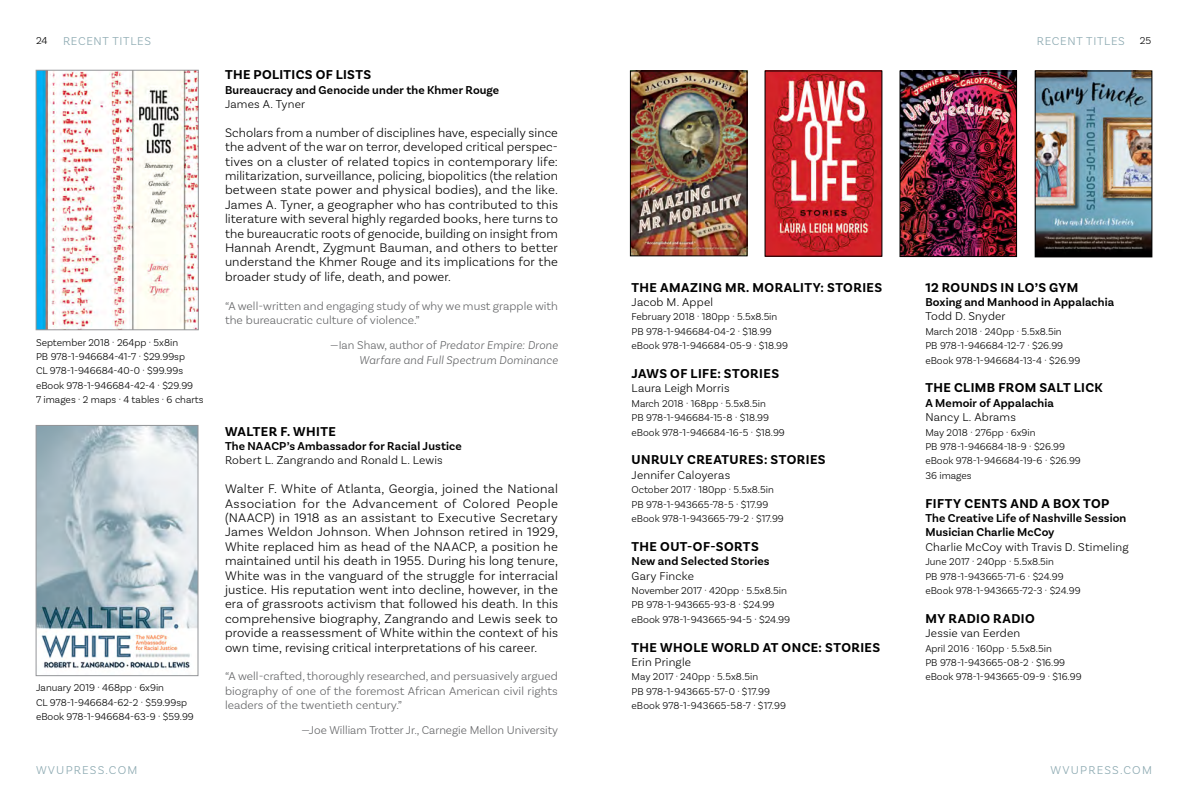
<style>
.page{position:relative;width:1188px;height:810px;background:#fff}
.page>*{position:absolute;margin:0;border:0;box-sizing:border-box;transform-origin:0 0}
.t1{font:700 13.5px "Basic Sans";letter-spacing:.035em;color:#000}
.t2{font:300 13.2px/14.4px "Basic Sans";letter-spacing:.01em;color:#000;text-align:justify}
.t3{font:300 12px/14.4px "Basic Sans";letter-spacing:.005em;color:#636466}
.t4{font:600 12px/14.4px "Basic Sans";letter-spacing:.01em;color:#000}
.t5{font:300 12px "Basic Sans";letter-spacing:.015em;color:#000}
.t6{font:italic 300 12px/14.4px "Basic Sans";letter-spacing:.015em;color:#636466;text-align:right}
.t7{font:300 12px "Basic Sans";letter-spacing:.06em;color:#89a7af}
.t8{font:300 12px "Basic Sans";letter-spacing:.1em;color:#89a7af}
.t9{font:300 10.5px/14.4px "Basic Sans";color:#000}
.s1{font-size:10.5px;color:#000}
.s2{font-style:normal}
</style>
<div class="page">
<img style="left:632px;top:73px;width:113px;height:181px">
<div style="left:630px;top:71px;width:117px;height:185px;border:1px solid #000"></div>
<img style="left:767px;top:73px;width:113px;height:181px">
<img style="left:902px;top:73px;width:113px;height:182px">
<div style="left:900px;top:71px;width:117px;height:186px;border:1px solid #000"></div>
<img style="left:1037px;top:73px;width:113px;height:182px">
<div style="left:1035px;top:71px;width:117px;height:186px;border:1px solid #000"></div>
<img style="left:38px;top:427px;width:158px;height:242px">
<div style="left:36px;top:425px;width:162px;height:251px;border:1px solid #939598"></div>
<img style="left:38px;top:72px;width:159px;height:256px">
<div style="left:36px;top:70px;width:163px;height:260px;border:1px solid #939598"></div>
<p class="t9" style="left:36px;top:33px;width:13px">24</p>
<p class="t7" style="left:63px;top:34px;width:90px">RECENT TITLES</p>
<p class="t7" style="left:1037px;top:34px;width:116px">RECENT TITLES <span class="s1">25</span></p>
<p class="t9" style="left:36px;top:335px;width:169px">September 2018 · 264pp · 5x8in<br>PB 978-1-946684-41-7 · $29.99sp<br>CL 978-1-946684-40-0 · $99.99s eBook 978-1-946684-42-4 · $29.99<br>7 images · 2 maps · 4 tables · 6 charts</p>
<p class="t9" style="left:36px;top:680px;width:159px">January 2019 · 468pp · 6x9in<br>CL 978-1-946684-62-2 · $59.99sp eBook 978-1-946684-63-9 · $59.99</p>
<p class="t8" style="left:36px;top:763px;width:103px">WVUPRESS.COM</p>
<p class="t1" style="left:225px;top:67px;width:148px">THE POLITICS OF LISTS</p>
<p class="t4" style="left:225px;top:82px;width:276px">Bureaucracy and Genocide under the Khmer Rouge</p>
<p class="t5" style="left:225px;top:97px;width:82px">James A. Tyner</p>
<p class="t2" style="left:225px;top:125px;width:335px">Scholars from a number of disciplines have, especially since the advent of the war on terror, developed critical perspec&shy;tives on a cluster of related topics in contemporary life: militarization, surveillance, policing, biopolitics (the relation between state power and physical bodies), and the like.<br>James A. Tyner, a geographer who has contributed to this literature with several highly regarded books, here turns to the bureaucratic roots of genocide, building on insight from Hannah Arendt, Zygmunt Bauman, and others to better understand the Khmer Rouge and its implications for the broader study of life, death, and power.</p>
<p class="t3" style="left:225px;top:298px;width:335px">“A well-written and engaging study of why we must grapple with the bureaucratic culture of violence.”</p>
<p class="t6" style="left:330px;top:338px;width:229px"><span class="s2">—Ian Shaw, author of</span> Predator Empire: Drone<br>Warfare and Full Spectrum Dominance</p>
<p class="t1" style="left:225px;top:423px;width:112px">WALTER F. WHITE</p>
<p class="t4" style="left:225px;top:439px;width:238px">The NAACP’s Ambassador for Racial Justice</p>
<p class="t5" style="left:225px;top:453px;width:219px">Robert L. Zangrando and Ronald L. Lewis</p>
<p class="t2" style="left:225px;top:481px;width:335px">Walter F. White of Atlanta, Georgia, joined the National Association for the Advancement of Colored People (NAACP) in 1918 as an assistant to Executive Secretary James Weldon Johnson. When Johnson retired in 1929, White replaced him as head of the NAACP, a position he maintained until his death in 1955. During his long tenure, White was in the vanguard of the struggle for interracial justice. His reputation went into decline, however, in the era of grassroots activism that followed his death. In this comprehensive biography, Zangrando and Lewis seek to provide a reassessment of White within the context of his own time, revising critical interpretations of his career.</p>
<p class="t3" style="left:225px;top:669px;width:335px;text-align:justify">“A well-crafted, thoroughly researched, and persuasively argued biography of one of the foremost African American civil rights leaders of the twentieth century.”</p>
<p class="t3" style="left:301px;top:723px;width:258px">—Joe William Trotter Jr., Carnegie Mellon University</p>
<p class="t1" style="left:632px;top:279px;width:252px">THE AMAZING MR. MORALITY: STORIES</p>
<p class="t5" style="left:632px;top:295px;width:83px">Jacob M. Appel</p>
<p class="t9" style="left:632px;top:310px;width:158px">February 2018 · 180pp · 5.5x8.5in<br>PB 978-1-946684-04-2 · $18.99 eBook 978-1-946684-05-9 · $18.99</p>
<p class="t1" style="left:632px;top:365px;width:149px">JAWS OF LIFE: STORIES</p>
<p class="t5" style="left:632px;top:381px;width:100px">Laura Leigh Morris</p>
<p class="t9" style="left:632px;top:396px;width:155px">March 2018 · 168pp · 5.5x8.5in<br>PB 978-1-946684-15-8 · $18.99 eBook 978-1-946684-16-5 · $18.99</p>
<p class="t1" style="left:632px;top:452px;width:196px">UNRULY CREATURES: STORIES</p>
<p class="t5" style="left:632px;top:468px;width:100px">Jennifer Caloyeras</p>
<p class="t9" style="left:632px;top:482px;width:154px">October 2017 · 180pp · 5.5x8.5in<br>PB 978-1-943665-78-5 · $17.99 eBook 978-1-943665-79-2 · $17.99</p>
<p class="t1" style="left:632px;top:538px;width:129px">THE OUT-OF-SORTS</p>
<p class="t4" style="left:632px;top:554px;width:140px">New and Selected Stories</p>
<p class="t5" style="left:632px;top:568px;width:64px">Gary Fincke</p>
<p class="t9" style="left:632px;top:583px;width:160px">November 2017 · 420pp · 5.5x8.5in<br>PB 978-1-943665-93-8 · $24.99 eBook 978-1-943665-94-5 · $24.99</p>
<p class="t1" style="left:632px;top:639px;width:250px">THE WHOLE WORLD AT ONCE: STORIES</p>
<p class="t5" style="left:632px;top:655px;width:61px">Erin Pringle</p>
<p class="t9" style="left:632px;top:670px;width:156px">May 2017 · 240pp · 5.5x8.5in<br>PB 978-1-943665-57-0 · $17.99 eBook 978-1-943665-58-7 · $17.99</p>
<p class="t1" style="left:925px;top:279px;width:155px">12 ROUNDS IN LO’S GYM</p>
<p class="t4" style="left:925px;top:295px;width:190px">Boxing and Manhood in Appalachia</p>
<p class="t5" style="left:925px;top:309px;width:82px">Todd D. Snyder</p>
<p class="t9" style="left:925px;top:324px;width:156px">March 2018 · 240pp · 5.5x8.5in<br>PB 978-1-946684-12-7 · $26.99 eBook 978-1-946684-13-4 · $26.99</p>
<p class="t1" style="left:925px;top:380px;width:179px">THE CLIMB FROM SALT LICK</p>
<p class="t4" style="left:925px;top:396px;width:130px">A Memoir of Appalachia</p>
<p class="t5" style="left:925px;top:410px;width:92px">Nancy L. Abrams</p>
<p class="t9" style="left:925px;top:425px;width:157px">May 2018 · 276pp · 6x9in<br>PB 978-1-946684-18-9 · $26.99 eBook 978-1-946684-19-6 · $26.99<br>36 images</p>
<p class="t1" style="left:925px;top:495px;width:186px">FIFTY CENTS AND A BOX TOP</p>
<p class="t4" style="left:925px;top:511px;width:203px">The Creative Life of Nashville Session<br>Musician Charlie McCoy</p>
<p class="t5" style="left:925px;top:540px;width:205px">Charlie McCoy with Travis D. Stimeling</p>
<p class="t9" style="left:925px;top:554px;width:157px">June 2017 · 240pp · 5.5x8.5in<br>PB 978-1-943665-71-6 · $24.99 eBook 978-1-943665-72-3 · $24.99</p>
<p class="t1" style="left:925px;top:610px;width:111px">MY RADIO RADIO</p>
<p class="t5" style="left:925px;top:626px;width:96px">Jessie van Eerden</p>
<p class="t9" style="left:925px;top:641px;width:158px">April 2016 · 160pp · 5.5x8.5in<br>PB 978-1-943665-08-2 · $16.99 eBook 978-1-943665-09-9 · $16.99</p>
<p class="t8" style="left:1051px;top:763px;width:103px">WVUPRESS.COM</p>
</div>
